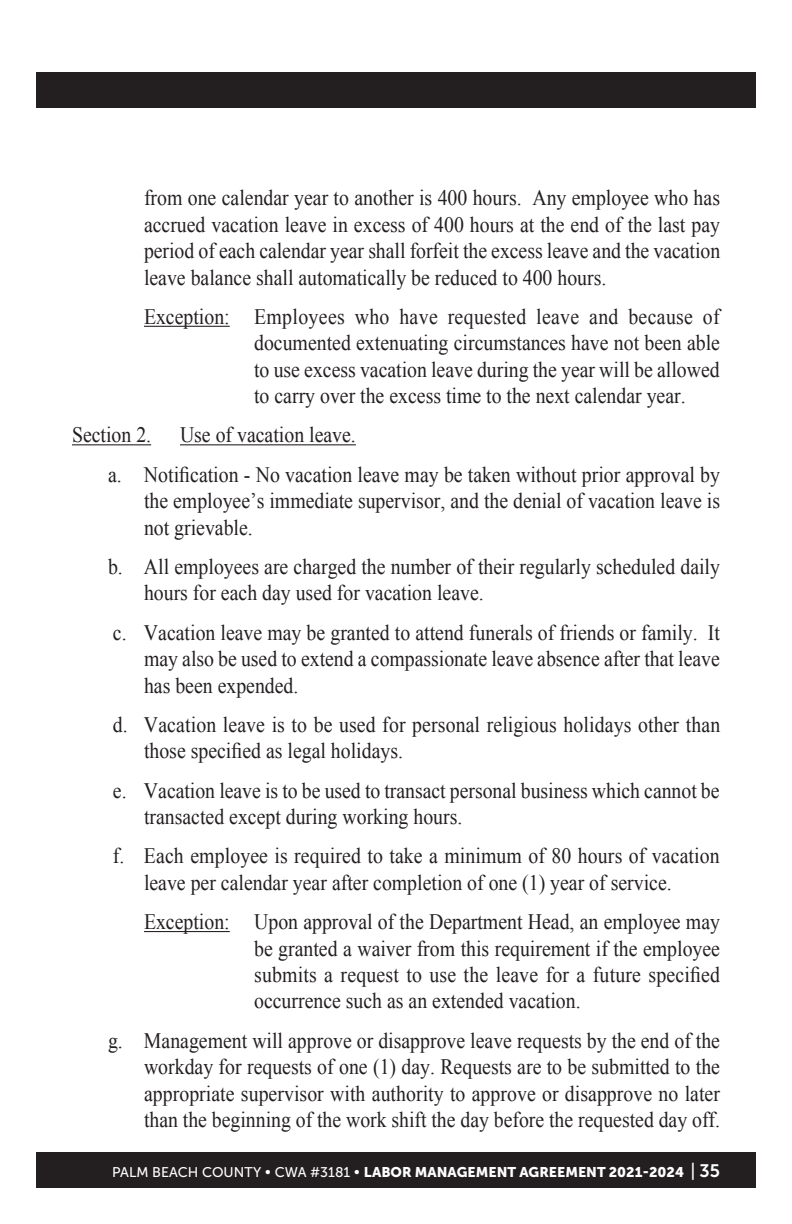
<style>
.page{position:relative;width:792px;height:1224px;background:#fff}
.page>*{position:absolute;margin:0;border:0;box-sizing:border-box;transform-origin:0 0}
.Sub_Sections{font:22px/26.4px "Times New Roman";color:#231f20;text-align:justify;scale:.9 1}
.Steps-Parens_section{font:22px/26.4px "Times New Roman";color:#231f20;text-align:justify;scale:.9 1}
.Section{font:22px "Times New Roman";color:#231f20;scale:.9 1}
.t1{font:14px "Museo Sans 900";color:#fff}
.s1{font-family:"Museo Sans 500"}
.s2{font-family:"Museo Sans 500";font-size:18px}
.s3{font-family:"Museo Sans 700";font-size:18px}
</style>
<div class="page">
<div style="left:36px;top:1152px;width:720px;height:36px;background:#231f20"></div>
<div style="left:36px;top:72px;width:720px;height:36px;background:#231f20"></div>
<hr style="left:144px;top:326px;width:86px;height:1px;background:#231f20">
<hr style="left:72px;top:444px;width:79px;height:1px;background:#231f20">
<hr style="left:180px;top:444px;width:176px;height:1px;background:#231f20">
<hr style="left:144px;top:931px;width:86px;height:1px;background:#231f20">
<p class="Sub_Sections" style="left:144px;top:184px;width:642px">from one calendar year to another is 400 hours. Any employee who has accrued vacation leave in excess of 400 hours at the end of the last pay period of each calendar year shall forfeit the excess leave and the vacation leave balance shall automatically be reduced to 400 hours.</p>
<p class="Steps-Parens_section" style="left:254px;top:303px;width:519px;text-indent:-110px">Exception: Employees who have requested leave and because of documented extenuating circumstances have not been able to use excess vacation leave during the year will be allowed to carry over the excess time to the next calendar year.</p>
<p class="Section" style="left:72px;top:420px;width:89px">Section 2.</p>
<p class="Section" style="left:180px;top:420px;width:197px">Use of vacation leave.</p>
<p class="Sub_Sections" style="left:144px;top:461px;width:642px;text-indent:-36px">a. Notification - No vacation leave may be taken without prior approval by the employee’s immediate supervisor, and the denial of vacation leave is not grievable.</p>
<p class="Sub_Sections" style="left:144px;top:553px;width:642px;text-indent:-36px">b. All employees are charged the number of their regularly scheduled daily hours for each day used for vacation leave.</p>
<p class="Sub_Sections" style="left:144px;top:619px;width:642px;text-indent:-31px">c. Vacation leave may be granted to attend funerals of friends or family. It may also be used to extend a compassionate leave absence after that leave has been expended.</p>
<p class="Sub_Sections" style="left:144px;top:711px;width:642px;text-indent:-31px">d. Vacation leave is to be used for personal religious holidays other than those specified as legal holidays.</p>
<p class="Sub_Sections" style="left:144px;top:777px;width:641px;text-indent:-31px">e. Vacation leave is to be used to transact personal business which cannot be transacted except during working hours.</p>
<p class="Sub_Sections" style="left:144px;top:843px;width:641px;text-indent:-31px">f. Each employee is required to take a minimum of 80 hours of vacation leave per calendar year after completion of one (1) year of service.</p>
<p class="Steps-Parens_section" style="left:254px;top:908px;width:519px;text-indent:-110px">Exception: Upon approval of the Department Head, an employee may be granted a waiver from this requirement if the employee submits a request to use the leave for a future specified occurrence such as an extended vacation.</p>
<p class="Sub_Sections" style="left:144px;top:1027px;width:642px;text-indent:-36px">g. Management will approve or disapprove leave requests by the end of the workday for requests of one (1) day. Requests are to be submitted to the appropriate supervisor with authority to approve or disapprove no later than the beginning of the work shift the day before the requested day off.</p>
<p class="t1" style="left:112px;top:1164px;width:609px"><span class="s1">PALM BEACH COUNTY • CWA #3181 •</span> LABOR MANAGEMENT AGREEMENT 2021-2024 <span class="s2">|</span> <span class="s3">35</span></p>
</div>
